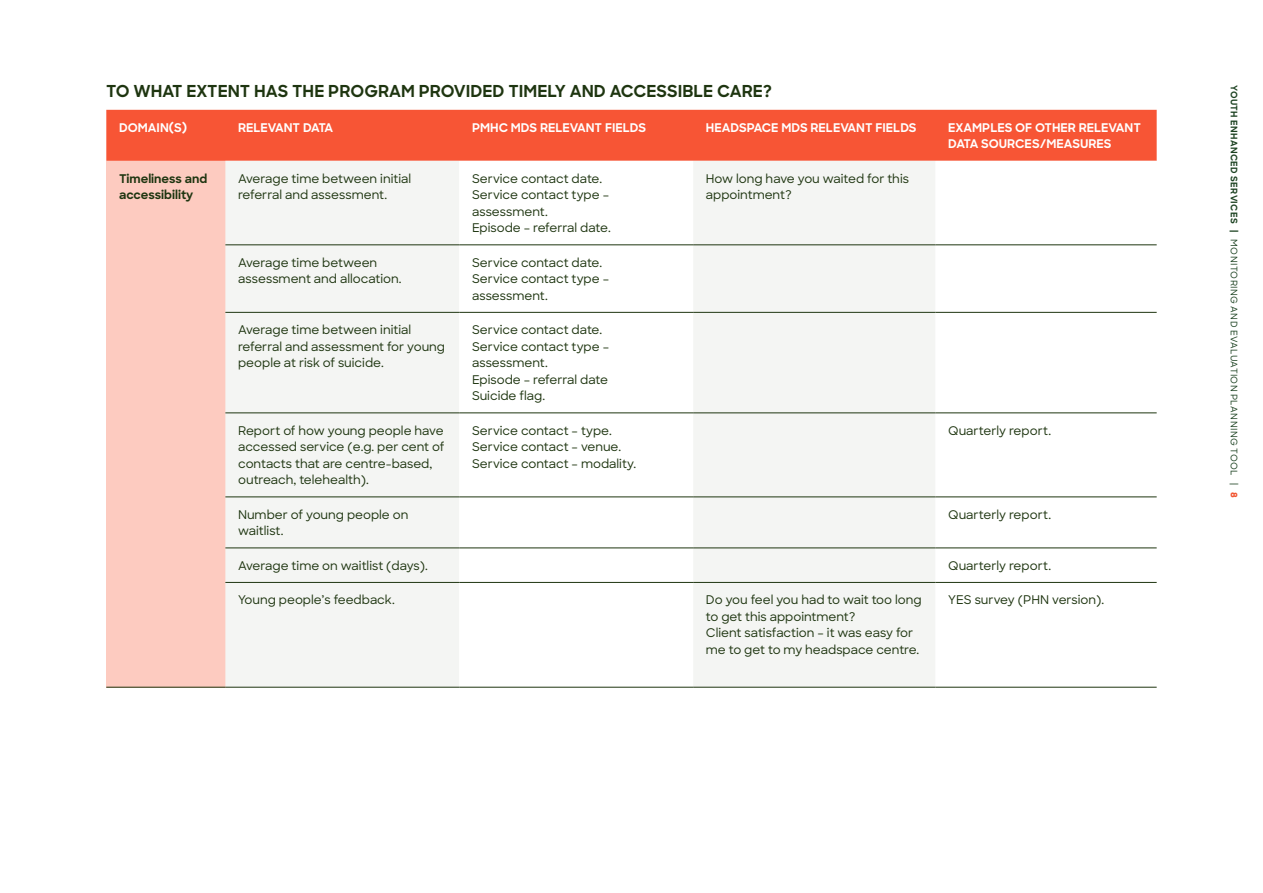
<style>
.page{position:relative;width:1263px;height:893px;background:#fff}
.page>*{position:absolute;margin:0;border:0;box-sizing:border-box;transform-origin:0 0}
.t1{font:700 16.5px "Sharp Sans";color:#1e3510}
.t2{font:500 12px/16.5px "Sharp Sans";color:#1e3510}
.t3{font:700 12px/16.5px "Sharp Sans";color:#fff}
.t4{font:700 12px/16.5px "Sharp Sans";color:#1e3510}
.t5{font:500 9px "Sharp Sans";letter-spacing:.05em;color:#1c4221}
.s1{font-weight:700}
.s2{font-weight:800;color:#f15632}
</style>
<div class="page">
<div style="left:106px;top:110px;width:1051px;height:51px;background:#f75535"></div>
<div style="left:106px;top:161px;width:119px;height:526px;background:#fdcbc0"></div>
<div style="left:225px;top:161px;width:234px;height:526px;background:#f4f5f3"></div>
<svg style="left:459px;top:161px;width:698px;height:526px"></svg>
<hr style="left:225px;top:245px;width:234px;height:1px;background:#1e3510">
<hr style="left:459px;top:245px;width:234px;height:1px;background:#1e3510">
<hr style="left:693px;top:245px;width:242px;height:1px;background:#1e3510">
<hr style="left:935px;top:245px;width:222px;height:1px;background:#1e3510">
<hr style="left:225px;top:312px;width:234px;height:1px;background:#1e3510">
<hr style="left:459px;top:312px;width:234px;height:1px;background:#1e3510">
<hr style="left:693px;top:312px;width:242px;height:1px;background:#1e3510">
<hr style="left:935px;top:312px;width:222px;height:1px;background:#1e3510">
<hr style="left:225px;top:413px;width:234px;height:1px;background:#1e3510">
<hr style="left:459px;top:413px;width:234px;height:1px;background:#1e3510">
<hr style="left:693px;top:413px;width:242px;height:1px;background:#1e3510">
<hr style="left:935px;top:413px;width:222px;height:1px;background:#1e3510">
<hr style="left:225px;top:497px;width:234px;height:1px;background:#1e3510">
<hr style="left:459px;top:497px;width:234px;height:1px;background:#1e3510">
<hr style="left:693px;top:497px;width:242px;height:1px;background:#1e3510">
<hr style="left:935px;top:497px;width:222px;height:1px;background:#1e3510">
<hr style="left:225px;top:548px;width:234px;height:1px;background:#1e3510">
<hr style="left:459px;top:548px;width:234px;height:1px;background:#1e3510">
<hr style="left:693px;top:548px;width:242px;height:1px;background:#1e3510">
<hr style="left:935px;top:548px;width:222px;height:1px;background:#1e3510">
<hr style="left:225px;top:582px;width:234px;height:1px;background:#1e3510">
<hr style="left:459px;top:582px;width:234px;height:1px;background:#1e3510">
<hr style="left:693px;top:582px;width:242px;height:1px;background:#1e3510">
<hr style="left:935px;top:582px;width:222px;height:1px;background:#1e3510">
<hr style="left:225px;top:687px;width:234px;height:1px;background:#1e3510">
<hr style="left:459px;top:687px;width:234px;height:1px;background:#1e3510">
<hr style="left:693px;top:687px;width:242px;height:1px;background:#1e3510">
<hr style="left:935px;top:687px;width:222px;height:1px;background:#1e3510">
<hr style="left:106px;top:687px;width:119px;height:1px;background:#1e3510">
<h1 class="t1" style="left:106px;top:79px;width:667px">TO WHAT EXTENT HAS THE PROGRAM PROVIDED TIMELY AND ACCESSIBLE CARE?</h1>
<p class="t3" style="left:119px;top:119px;width:70px">DOMAIN(S)</p>
<p class="t3" style="left:238px;top:119px;width:96px">RELEVANT DATA</p>
<p class="t3" style="left:472px;top:119px;width:176px">PMHC MDS RELEVANT FIELDS</p>
<p class="t3" style="left:706px;top:119px;width:212px">HEADSPACE MDS RELEVANT FIELDS</p>
<p class="t3" style="left:948px;top:119px;width:194px">EXAMPLES OF OTHER RELEVANT<br>DATA SOURCES/MEASURES</p>
<p class="t4" style="left:119px;top:170px;width:90px">Timeliness and accessibility</p>
<p class="t2" style="left:238px;top:169px;width:175px">Average time between initial referral and assessment.</p>
<p class="t2" style="left:472px;top:169px;width:140px">Service contact date.<br>Service contact type – assessment.<br>Episode – referral date.</p>
<p class="t2" style="left:706px;top:169px;width:205px">How long have you waited for this appointment?</p>
<p class="t2" style="left:238px;top:253px;width:165px">Average time between assessment and allocation.</p>
<p class="t2" style="left:472px;top:253px;width:139px">Service contact date.<br>Service contact type – assessment.</p>
<p class="t2" style="left:238px;top:321px;width:209px">Average time between initial referral and assessment for young people at risk of suicide.</p>
<p class="t2" style="left:472px;top:321px;width:139px">Service contact date.<br>Service contact type – assessment.<br>Episode – referral date<br>Suicide flag.</p>
<p class="t2" style="left:238px;top:421px;width:208px">Report of how young people have accessed service (e.g. per cent of contacts that are centre-based, outreach, telehealth).</p>
<p class="t2" style="left:472px;top:421px;width:166px">Service contact – type.<br>Service contact – venue.<br>Service contact – modality.</p>
<p class="t2" style="left:948px;top:421px;width:104px">Quarterly report.</p>
<p class="t2" style="left:238px;top:505px;width:172px">Number of young people on waitlist.</p>
<p class="t2" style="left:948px;top:505px;width:104px">Quarterly report.</p>
<p class="t2" style="left:238px;top:556px;width:191px">Average time on waitlist (days).</p>
<p class="t2" style="left:948px;top:556px;width:104px">Quarterly report.</p>
<p class="t2" style="left:238px;top:591px;width:158px">Young people’s feedback.</p>
<p class="t2" style="left:706px;top:591px;width:217px">Do you feel you had to wait too long to get this appointment?<br>Client satisfaction – it was easy for me to get to my headspace centre.</p>
<p class="t2" style="left:948px;top:591px;width:157px">YES survey (PHN version).</p>
<p class="t5" style="left:1240px;top:85px;width:414px;rotate:90deg"><span class="s1">YOUTH ENHANCED SERVICES |</span> MONITORING AND EVALUATION PLANNING TOOL | <span class="s2">8</span></p>
</div>
